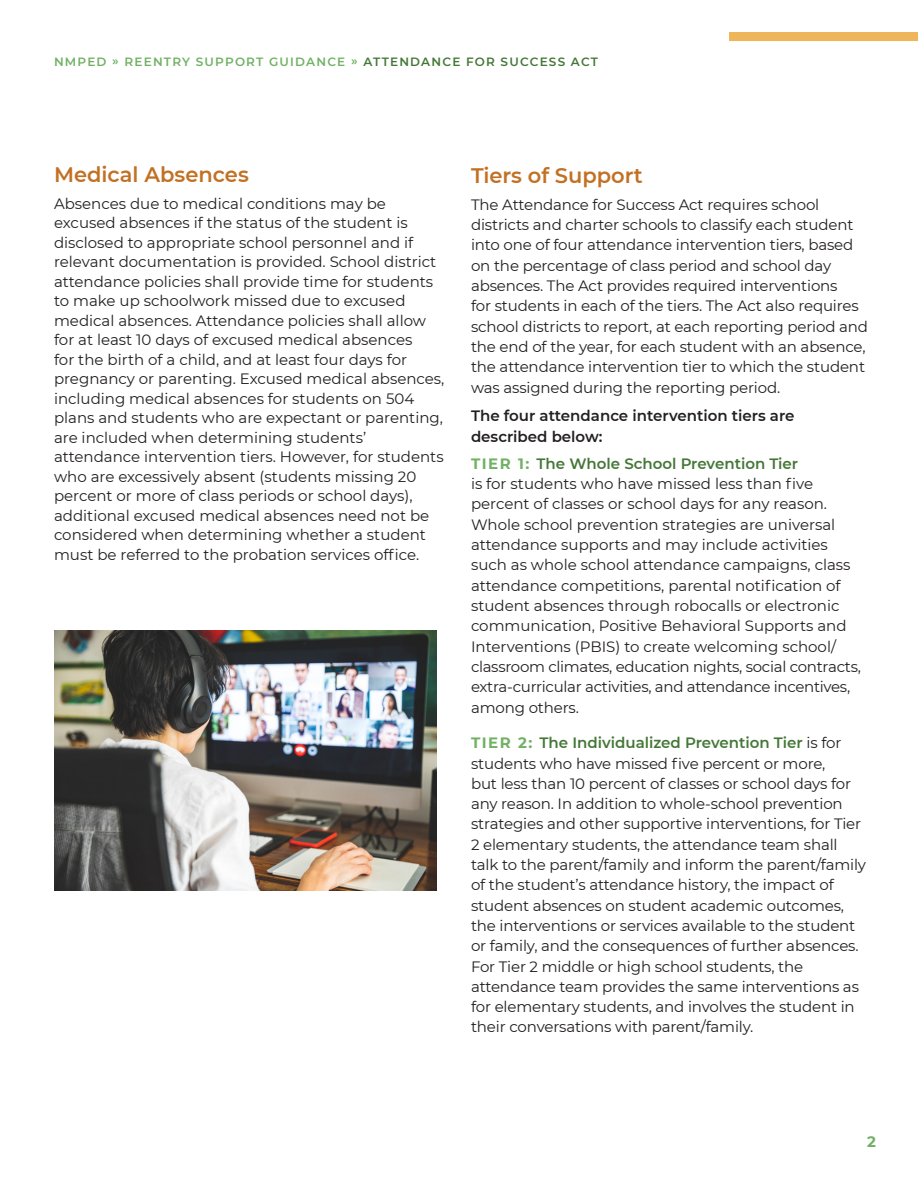
<style>
.page{position:relative;width:918px;height:1188px;background:#fff}
.page>*{position:absolute;margin:0;border:0;box-sizing:border-box;transform-origin:0 0}
.t1{font:600 21px "Montserrat";color:#c27124}
.Text_10_13{font:15px/20.2px "Montserrat";letter-spacing:-.01em;color:#231f20}
.Text_10_13-2{font:600 15px/20.2px "Montserrat";color:#231f20}
.Page{font:700 15px "Montserrat";color:#71b164}
.t2{font:600 12px "Montserrat";letter-spacing:.1em;color:#71b164}
.s1{color:#447737}
.s2{font-weight:700;color:#71b164}
.s3{font-weight:600;color:#447737}
</style>
<div class="page">
<div style="left:729px;top:32px;width:189px;height:9px;background:#eeb55a"></div>
<img style="left:54px;top:631px;width:382px;height:260px">
<p class="t2" style="left:54px;top:53px;width:546px">NMPED » REENTRY SUPPORT GUIDANCE » <span class="s1">ATTENDANCE FOR SUCCESS ACT</span></p>
<p class="t1" style="left:54px;top:160px;width:196px">Medical Absences</p>
<p class="Text_10_13" style="left:54px;top:193px;width:392px;line-height:19.5px">Absences due to medical conditions may be excused absences if the status of the student is disclosed to appropriate school personnel and if relevant documentation is provided. School district attendance policies shall provide time for students to make up schoolwork missed due to excused medical absences. Attendance policies shall allow for at least 10 days of excused medical absences<br>for the birth of a child, and at least four days for pregnancy or parenting. Excused medical absences, including medical absences for students on 504 plans and students who are expectant or parenting, are included when determining students’ attendance intervention tiers. However, for students who are excessively absent (students missing 20 percent or more of class periods or school days), additional excused medical absences need not be considered when determining whether a student must be referred to the probation services office.</p>
<p class="t1" style="left:471px;top:160px;width:173px">Tiers of Support</p>
<p class="Text_10_13" style="left:471px;top:194px;width:399px">The Attendance for Success Act requires school districts and charter schools to classify each student into one of four attendance intervention tiers, based on the percentage of class period and school day absences. The Act provides required interventions<br>for students in each of the tiers. The Act also requires school districts to report, at each reporting period and the end of the year, for each student with an absence, the attendance intervention tier to which the student was assigned during the reporting period.</p>
<p class="Text_10_13-2" style="left:471px;top:405px;width:325px">The four attendance intervention tiers are described below:</p>
<p class="Text_10_13" style="left:471px;top:453px;width:391px"><span class="s2">TIER 1:</span> <span class="s3">The Whole School Prevention Tier<br></span>is for students who have missed less than five percent of classes or school days for any reason.<br>Whole school prevention strategies are universal attendance supports and may include activities such as whole school attendance campaigns, class attendance competitions, parental notification of student absences through robocalls or electronic communication, Positive Behavioral Supports and Interventions (PBIS) to create welcoming school/ classroom climates, education nights, social contracts, extra-curricular activities, and attendance incentives, among others.</p>
<p class="Text_10_13" style="left:471px;top:732px;width:397px"><span class="s2">TIER 2:</span> <span class="s3">The Individualized Prevention Tier</span> is for students who have missed five percent or more,<br>but less than 10 percent of classes or school days for any reason. In addition to whole-school prevention strategies and other supportive interventions, for Tier 2 elementary students, the attendance team shall talk to the parent/family and inform the parent/family of the student’s attendance history, the impact of student absences on student academic outcomes, the interventions or services available to the student or family, and the consequences of further absences.<br>For Tier 2 middle or high school students, the attendance team provides the same interventions as for elementary students, and involves the student in their conversations with parent/family.</p>
<p class="Page" style="left:867px;top:1131px;width:10px">2</p>
</div>
